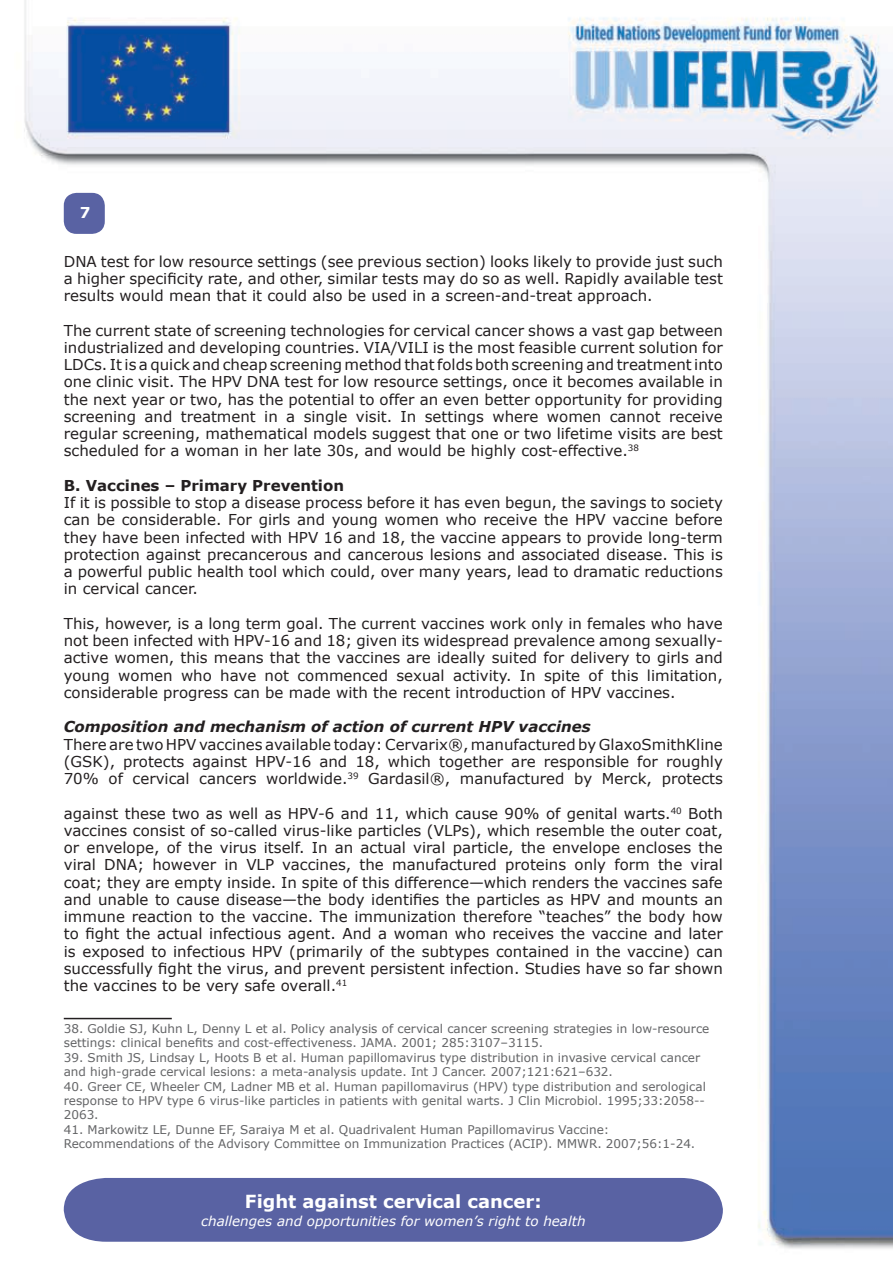
<style>
.page{position:relative;width:893px;height:1263px;background:#fff}
.page>*{position:absolute;margin:0;border:0;box-sizing:border-box;transform-origin:0 0}
.t1{font:700 18px "Verdana";color:#fff}
.t2{font:15px/17.2px "Verdana";color:#231f20;text-align:justify}
.t3{font:italic 700 15px "Verdana";color:#231f20}
.t4{font:700 15px "Verdana";color:#231f20}
.t5{font:700 15px "Verdana";color:#fff}
.t6{font:italic 13.5px "Verdana";color:#fff}
.t7{font:12px/14.4px "Verdana";color:#636466}
</style>
<div class="page">
<img style="left:24px;top:0;width:869px;height:1249px">
<div style="left:64px;top:193px;width:41px;height:41px;background:#5962a3;border-radius:13px"></div>
<div style="left:64px;top:1178px;width:659px;height:64px;background:#5962a3"></div>
<hr style="left:64px;top:1018px;width:108px;height:1px;background:#231f20">
<p class="t5" style="left:80px;top:203px;width:12px">7</p>
<p class="t2" style="left:64px;top:252px;width:661px">DNA test for low resource settings (see previous section) looks likely to provide just such a higher specificity rate, and other, similar tests may do so as well. Rapidly available test results would mean that it could also be used in a screen-and-treat approach.</p>
<p class="t2" style="left:64px;top:321px;width:661px">The current state of screening technologies for cervical cancer shows a vast gap between industrialized and developing countries. VIA/VILI is the most feasible current solution for LDCs. It is a quick and cheap screening method that folds both screening and treatment into one clinic visit. The HPV DNA test for low resource settings, once it becomes available in the next year or two, has the potential to offer an even better opportunity for providing screening and treatment in a single visit. In settings where women cannot receive regular screening, mathematical models suggest that one or two lifetime visits are best scheduled for a woman in her late 30s, and would be highly cost-effective.<sup>38</sup></p>
<p class="t4" style="left:64px;top:476px;width:282px">B. Vaccines – Primary Prevention</p>
<p class="t2" style="left:64px;top:494px;width:661px">If it is possible to stop a disease process before it has even begun, the savings to society can be considerable. For girls and young women who receive the HPV vaccine before they have been infected with HPV 16 and 18, the vaccine appears to provide long-term protection against precancerous and cancerous lesions and associated disease. This is a powerful public health tool which could, over many years, lead to dramatic reductions in cervical cancer.</p>
<p class="t2" style="left:64px;top:614px;width:661px">This, however, is a long term goal. The current vaccines work only in females who have not been infected with HPV-16 and 18; given its widespread prevalence among sexually&shy;active women, this means that the vaccines are ideally suited for delivery to girls and young women who have not commenced sexual activity. In spite of this limitation, considerable progress can be made with the recent introduction of HPV vaccines.</p>
<p class="t3" style="left:64px;top:717px;width:528px">Composition and mechanism of action of current HPV vaccines</p>
<p class="t2" style="left:64px;top:735px;width:661px">There are two HPV vaccines available today: Cervarix®, manufactured by GlaxoSmithKline (GSK), protects against HPV-16 and 18, which together are responsible for roughly 70% of cervical cancers worldwide.<sup>39</sup> Gardasil®, manufactured by Merck, protects</p>
<p class="t2" style="left:64px;top:804px;width:661px">against these two as well as HPV-6 and 11, which cause 90% of genital warts.<sup>40</sup> Both vaccines consist of so-called virus-like particles (VLPs), which resemble the outer coat, or envelope, of the virus itself. In an actual viral particle, the envelope encloses the viral DNA; however in VLP vaccines, the manufactured proteins only form the viral coat; they are empty inside. In spite of this difference—which renders the vaccines safe and unable to cause disease—the body identifies the particles as HPV and mounts an immune reaction to the vaccine. The immunization therefore “teaches” the body how to fight the actual infectious agent. And a woman who receives the vaccine and later is exposed to infectious HPV (primarily of the subtypes contained in the vaccine) can successfully fight the virus, and prevent persistent infection. Studies have so far shown the vaccines to be very safe overall.<sup>41</sup></p>
<p class="t7" style="left:64px;top:1021px;width:647px">38. Goldie SJ, Kuhn L, Denny L et al. Policy analysis of cervical cancer screening strategies in low-resource settings: clinical benefits and cost-effectiveness. JAMA. 2001; 285:3107–3115.</p>
<p class="t7" style="left:64px;top:1050px;width:638px">39. Smith JS, Lindsay L, Hoots B et al. Human papillomavirus type distribution in invasive cervical cancer and high-grade cervical lesions: a meta-analysis update. Int J Cancer. 2007;121:621–632.</p>
<p class="t7" style="left:64px;top:1078px;width:644px;text-align:justify">40. Greer CE, Wheeler CM, Ladner MB et al. Human papillomavirus (HPV) type distribution and serological response to HPV type 6 virus-like particles in patients with genital warts. J Clin Microbiol. 1995;33:2058-- 2063.</p>
<p class="t7" style="left:64px;top:1122px;width:633px">41. Markowitz LE, Dunne EF, Saraiya M et al. Quadrivalent Human Papillomavirus Vaccine:<br>Recommendations of the Advisory Committee on Immunization Practices (ACIP). MMWR. 2007;56:1-24.</p>
<p class="t1" style="left:245px;top:1190px;width:298px">Fight against cervical cancer:</p>
<p class="t6" style="left:201px;top:1212px;width:386px">challenges and opportunities for women’s right to health</p>
</div>
